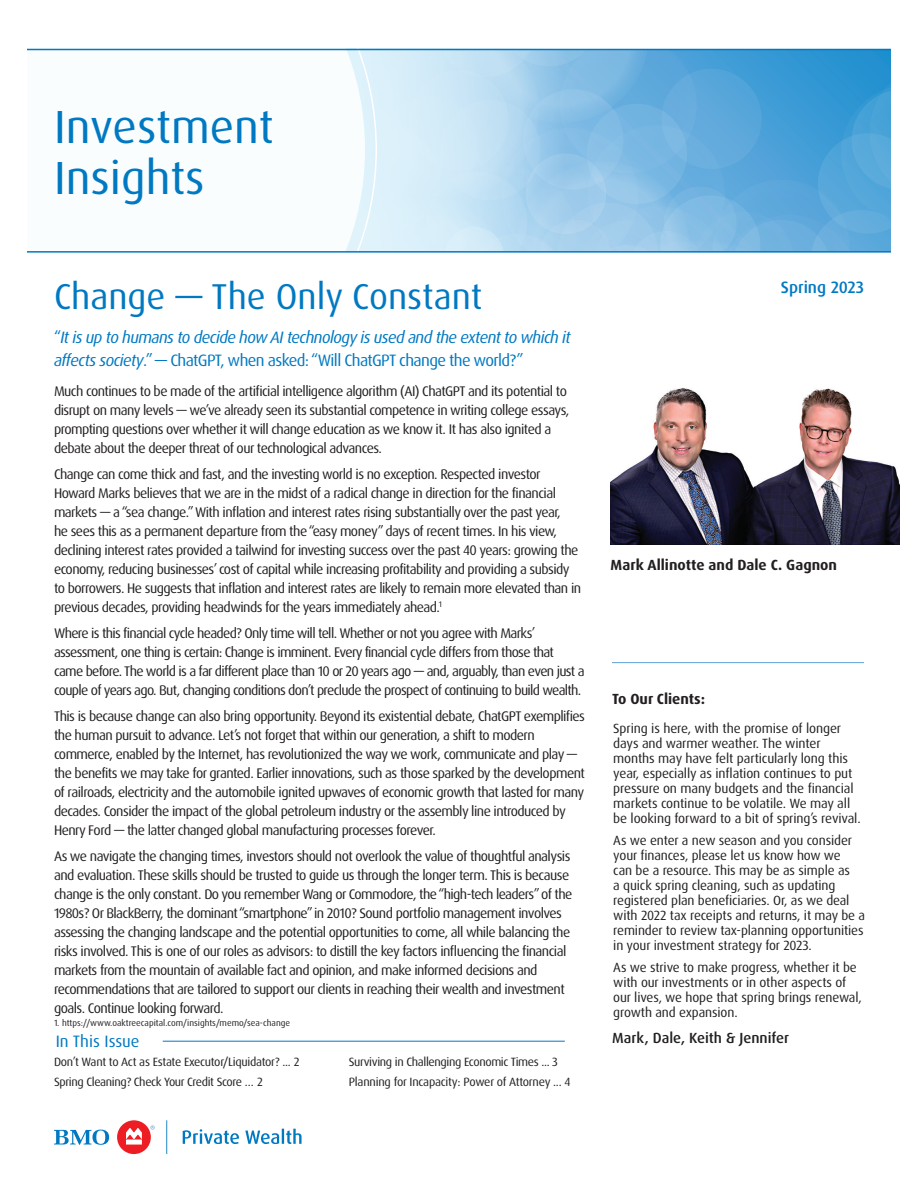
<style>
.page{position:relative;width:918px;height:1188px;background:#fff}
.page>*{position:absolute;margin:0;border:0;box-sizing:border-box;transform-origin:0 0}
.t1{font:46.5px/51px "Dax Pro";color:#0079c2}
.t2{font:36px "Dax Pro";color:#0079c2}
.t3{font:italic 16.5px/22.5px "Dax Pro";letter-spacing:-.04em;color:#0079c2}
.t4{font:16.5px "Dax Pro";color:#0079c2}
.t5{font:500 16.5px "Dax Pro";color:#0079c2}
.t6{font:700 14.7px "Dax Pro";color:#231f20}
.t7{font:500 14.7px "Dax Pro";color:#231f20}
.t8{font:13.95px/19px "Dax Pro";letter-spacing:-.04em;color:#231f20}
.t9{font:13.35px/15px "Dax Pro";letter-spacing:-.01em;color:#231f20}
.t10{font:12px "Dax Pro";letter-spacing:-.03em;color:#231f20}
.t11{font:9px "Dax Pro";color:#231f20}
.s1{font-style:normal}
</style>
<div class="page">
<hr style="left:612px;top:662px;width:252px;height:1px;background:#61a0d6">
<img style="left:611px;top:388px;width:289px;height:156px">
<svg style="left:869px;top:50px;width:22px;height:201px;background:#48a2d7"></svg>
<svg style="left:377px;top:50px;width:492px;height:201px;background:#8bc3e7"></svg>
<svg style="left:27px;top:50px;width:350px;height:201px"></svg>
<hr style="left:163px;top:1041px;width:402px;height:1px;background:#0079c2">
<hr style="left:27px;top:251px;width:864px;height:2px;background:#0079c2">
<hr style="left:27px;top:49px;width:864px;height:1px;background:#0079c2">
<div style="left:117px;top:1120px;width:34px;height:34px;background:#ee1d23;border-radius:50%"></div>
<svg style="left:126px;top:1128px;width:16px;height:17px"></svg>
<svg style="left:183px;top:1129px;width:56px;height:15px"></svg>
<svg style="left:245px;top:1129px;width:57px;height:15px"></svg>
<svg style="left:54px;top:1130px;width:55px;height:15px"></svg>
<svg style="left:151px;top:1126px;width:4px;height:4px"></svg>
<svg style="left:166px;top:1120px;width:1px;height:34px"></svg>
<p class="t1" style="left:54px;top:101px;width:221px">Investment<br>Insights</p>
<p class="t2" style="left:54px;top:273px;width:430px">Change — The Only Constant</p>
<p class="t3" style="left:54px;top:326px;width:518px"><span class="s1">“</span>It is up to humans to decide how AI technology is used and the extent to which it affects society<span class="s1">.” — ChatGPT, when asked: “Will ChatGPT change the world?”</span></p>
<p class="t8" style="left:54px;top:381px;width:517px">Much continues to be made of the artificial intelligence algorithm (AI) ChatGPT and its potential to disrupt on many levels — we’ve already seen its substantial competence in writing college essays, prompting questions over whether it will change education as we know it. It has also ignited a debate about the deeper threat of our technological advances.</p>
<p class="t8" style="left:54px;top:464px;width:529px">Change can come thick and fast, and the investing world is no exception. Respected investor Howard Marks believes that we are in the midst of a radical change in direction for the financial markets — a “sea change.” With inflation and interest rates rising substantially over the past year,<br>he sees this as a permanent departure from the “easy money” days of recent times. In his view, declining interest rates provided a tailwind for investing success over the past 40 years: growing the economy, reducing businesses’ cost of capital while increasing profitability and providing a subsidy to borrowers. He suggests that inflation and interest rates are likely to remain more elevated than in previous decades, providing headwinds for the years immediately ahead.<sup>1</sup></p>
<p class="t8" style="left:54px;top:624px;width:532px">Where is this financial cycle headed? Only time will tell. Whether or not you agree with Marks’ assessment, one thing is certain: Change is imminent. Every financial cycle differs from those that came before. The world is a far different place than 10 or 20 years ago — and, arguably, than even just a couple of years ago. But, changing conditions don’t preclude the prospect of continuing to build wealth.</p>
<p class="t8" style="left:54px;top:706px;width:532px">This is because change can also bring opportunity. Beyond its existential debate, ChatGPT exemplifies the human pursuit to advance. Let’s not forget that within our generation, a shift to modern commerce, enabled by the Internet, has revolutionized the way we work, communicate and play — the benefits we may take for granted. Earlier innovations, such as those sparked by the development of railroads, electricity and the automobile ignited upwaves of economic growth that lasted for many decades. Consider the impact of the global petroleum industry or the assembly line introduced by Henry Ford — the latter changed global manufacturing processes forever.</p>
<p class="t8" style="left:54px;top:847px;width:520px">As we navigate the changing times, investors should not overlook the value of thoughtful analysis and evaluation. These skills should be trusted to guide us through the longer term. This is because change is the only constant. Do you remember Wang or Commodore, the “high-tech leaders” of the 1980s? Or BlackBerry, the dominant “smartphone” in 2010? Sound portfolio management involves assessing the changing landscape and the potential opportunities to come, all while balancing the risks involved. This is one of our roles as advisors: to distill the key factors influencing the financial markets from the mountain of available fact and opinion, and make informed decisions and recommendations that are tailored to support our clients in reaching their wealth and investment goals. Continue looking forward.</p>
<p class="t11" style="left:54px;top:1018px;width:238px">1. https://www.oaktreecapital.com/insights/memo/sea-change</p>
<p class="t4" style="left:56px;top:1030px;width:85px">In This Issue</p>
<p class="t10" style="left:54px;top:1055px;width:247px">Don’t Want to Act as Estate Executor/Liquidator? ... 2</p>
<p class="t10" style="left:349px;top:1055px;width:211px">Surviving in Challenging Economic Times ... 3</p>
<p class="t10" style="left:54px;top:1074px;width:210px">Spring Cleaning? Check Your Credit Score ... 2</p>
<p class="t10" style="left:349px;top:1074px;width:223px">Planning for Incapacity: Power of Attorney ... 4</p>
<p class="t5" style="left:781px;top:277px;width:85px">Spring 2023</p>
<p class="t6" style="left:611px;top:556px;width:228px">Mark Allinotte and Dale C. Gagnon</p>
<p class="t6" style="left:612px;top:690px;width:95px">To Our Clients:</p>
<p class="t9" style="left:613px;top:721px;width:249px">Spring is here, with the promise of longer days and warmer weather. The winter months may have felt particularly long this year, especially as inflation continues to put pressure on many budgets and the financial markets continue to be volatile. We may all be looking forward to a bit of spring’s revival.</p>
<p class="t9" style="left:613px;top:833px;width:253px">As we enter a new season and you consider your finances, please let us know how we<br>can be a resource. This may be as simple as<br>a quick spring cleaning, such as updating registered plan beneficiaries. Or, as we deal with 2022 tax receipts and returns, it may be a reminder to review tax-planning opportunities in your investment strategy for 2023.</p>
<p class="t9" style="left:613px;top:960px;width:250px">As we strive to make progress, whether it be with our investments or in other aspects of our lives, we hope that spring brings renewal, growth and expansion.</p>
<p class="t7" style="left:612px;top:1029px;width:179px">Mark, Dale, Keith &amp; Jennifer</p>
</div>
